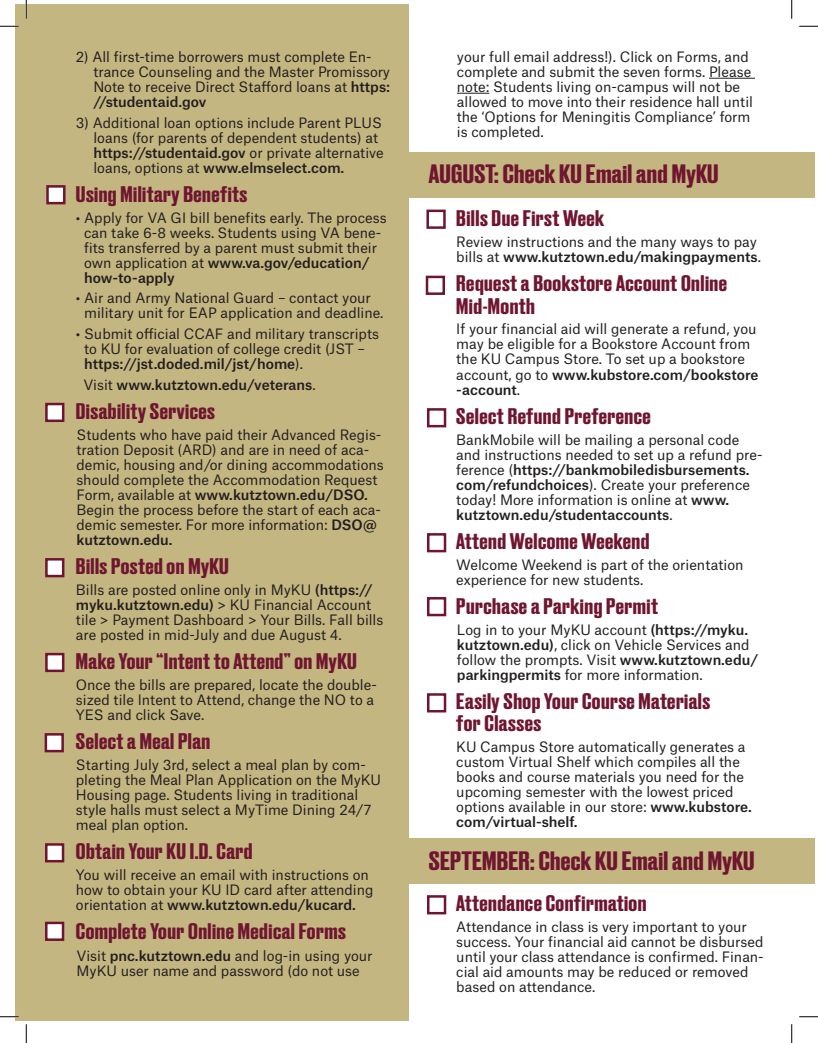
<style>
.page{position:relative;width:818px;height:1043px;background:#fff}
.page>*{position:absolute;margin:0;border:0;box-sizing:border-box;transform-origin:0 0}
.t1{font:500 25px "Druk";letter-spacing:.01em;color:#6f1530;scale:1.33 1}
.t2{font:500 21.25px/22.5px "Druk";letter-spacing:.015em;color:#6f1530;scale:1.33 1}
.t3{font:13.75px/15px "Atlas Grotesk";color:#231f20}
.t4{font:500 13.75px "Atlas Grotesk";color:#231f20}
.s1{font-weight:500}
.s2{font-weight:400}
</style>
<div class="page">
<div style="left:409px;top:152px;width:405px;height:45px;background:#c4b681"></div>
<div style="left:409px;top:838px;width:405px;height:45px;background:#c4b681"></div>
<div style="left:15px;top:4px;width:394px;height:1016px;background:#c4b681"></div>
<div style="left:45px;top:733px;width:19px;height:19px;background:#fff;border:2px solid #6f1530"></div>
<div style="left:45px;top:403px;width:19px;height:19px;background:#fff;border:2px solid #6f1530"></div>
<hr style="left:709px;top:78px;width:46px;height:1px;background:#231f20">
<hr style="left:457px;top:93px;width:32px;height:1px;background:#231f20">
<div style="left:425px;top:276px;width:20px;height:19px;border:2px solid #6f1530"></div>
<div style="left:427px;top:408px;width:19px;height:19px;border:2px solid #6f1530"></div>
<div style="left:45px;top:921px;width:19px;height:20px;background:#fff;border:2px solid #6f1530"></div>
<div style="left:427px;top:533px;width:19px;height:19px;border:2px solid #6f1530"></div>
<div style="left:45px;top:558px;width:19px;height:19px;background:#fff;border:2px solid #6f1530"></div>
<div style="left:45px;top:653px;width:19px;height:19px;background:#fff;border:2px solid #6f1530"></div>
<div style="left:427px;top:693px;width:19px;height:19px;border:2px solid #6f1530"></div>
<div style="left:45px;top:843px;width:19px;height:19px;background:#fff;border:2px solid #6f1530"></div>
<div style="left:427px;top:895px;width:19px;height:19px;border:2px solid #6f1530"></div>
<div style="left:427px;top:597px;width:19px;height:19px;border:2px solid #6f1530"></div>
<div style="left:46px;top:185px;width:20px;height:19px;background:#fff;border:2px solid #6f1530"></div>
<div style="left:426px;top:209px;width:19px;height:20px;border:2px solid #6f1530"></div>
<svg style="left:0;top:25px;width:19px;height:2px"></svg>
<svg style="left:799px;top:25px;width:19px;height:2px"></svg>
<svg style="left:0;top:1016px;width:19px;height:1px"></svg>
<svg style="left:799px;top:1016px;width:19px;height:1px"></svg>
<svg style="left:25px;top:0;width:2px;height:19px"></svg>
<svg style="left:25px;top:1024px;width:2px;height:18px"></svg>
<svg style="left:791px;top:0;width:1px;height:19px"></svg>
<svg style="left:791px;top:1024px;width:1px;height:18px"></svg>
<p class="t3" style="left:93px;top:48px;width:298px;text-indent:-18px">2) All first-time borrowers must complete En&shy;trance Counseling and the Master Promissory Note to receive Direct Stafford loans at <span class="s1">https: //studentaid.gov</span></p>
<p class="t3" style="left:93px;top:113px;width:292px;text-indent:-18px">3) Additional loan options include Parent PLUS loans (for parents of dependent students) at <span class="s1">https://studentaid.gov</span> or private alternative loans, options at <span class="s1">www.elmselect.com.</span></p>
<h2 class="t2" style="left:76px;top:182px;width:130px">Using Military Benefits</h2>
<p class="t3" style="left:84px;top:208px;width:304px;text-indent:-8px">• Apply for VA GI bill benefits early. The process can take 6-8 weeks. Students using VA bene&shy;fits transferred by a parent must submit their own application at <span class="s1">www.va.gov/education/ how-to-apply</span></p>
<p class="t3" style="left:84px;top:289px;width:301px;text-indent:-8px">• Air and Army National Guard – contact your military unit for EAP application and deadline.</p>
<p class="t3" style="left:84px;top:325px;width:296px;text-indent:-8px">• Submit official CCAF and military transcripts to KU for evaluation of college credit (JST – <span class="s1">https://jst.doded.mil/jst/home</span>).</p>
<p class="t4" style="left:83px;top:373px;width:234px"><span class="s2">Visit</span> www.kutztown.edu/veterans<span class="s2">.</span></p>
<h2 class="t2" style="left:76px;top:399px;width:106px">Disability Services</h2>
<p class="t3" style="left:76px;top:425px;width:309px">Students who have paid their Advanced Regis&shy;tration Deposit (ARD) and are in need of aca&shy;demic, housing and/or dining accommodations should complete the Accommodation Request Form, available at <span class="s1">www.kutztown.edu/DSO.<br></span>Begin the process before the start of each aca&shy;demic semester. For more information: <span class="s1">DSO@ kutztown.edu.</span></p>
<h2 class="t2" style="left:76px;top:554px;width:116px">Bills Posted on MyKU</h2>
<p class="t3" style="left:76px;top:580px;width:309px">Bills are posted online only in MyKU <span class="s1">(https:// myku.kutztown.edu)</span> &gt; KU Financial Account tile &gt; Payment Dashboard &gt; Your Bills. Fall bills are posted in mid-July and due August 4.</p>
<h2 class="t2" style="left:76px;top:649px;width:213px">Make Your “Intent to Attend” on MyKU</h2>
<p class="t3" style="left:76px;top:675px;width:302px">Once the bills are prepared, locate the double&shy;sized tile Intent to Attend, change the NO to a<br>YES and click Save.</p>
<h2 class="t2" style="left:76px;top:729px;width:103px">Select a Meal Plan</h2>
<p class="t3" style="left:76px;top:755px;width:307px">Starting July 3rd, select a meal plan by com&shy;pleting the Meal Plan Application on the MyKU Housing page. Students living in traditional style halls must select a MyTime Dining 24/7 meal plan option.</p>
<h2 class="t2" style="left:76px;top:839px;width:134px">Obtain Your KU I.D. Card</h2>
<p class="t3" style="left:76px;top:865px;width:299px">You will receive an email with instructions on how to obtain your KU ID card after attending orientation at <span class="s1">www.kutztown.edu/kucard.</span></p>
<h2 class="t2" style="left:76px;top:919px;width:204px">Complete Your Online Medical Forms</h2>
<p class="t3" style="left:76px;top:946px;width:298px">Visit <span class="s1">pnc.kutztown.edu</span> and log-in using your<br>MyKU user name and password (do not use</p>
<p class="t3" style="left:457px;top:48px;width:297px">your full email address!). Click on Forms, and complete and submit the seven forms. Please note: Students living on-campus will not be allowed to move into their residence hall until the ‘Options for Meningitis Compliance’ form is completed.</p>
<h1 class="t1" style="left:429px;top:157px;width:219px">AUGUST: Check KU Email and MyKU</h1>
<h2 class="t2" style="left:456px;top:206px;width:113px">Bills Due First Week</h2>
<p class="t3" style="left:456px;top:233px;width:306px">Review instructions and the many ways to pay bills at <span class="s1">www.kutztown.edu/makingpayments</span>.</p>
<h2 class="t2" style="left:456px;top:271px;width:205px">Request a Bookstore Account Online<br>Mid-Month</h2>
<p class="t3" style="left:456px;top:320px;width:304px">If your financial aid will generate a refund, you may be eligible for a Bookstore Account from the KU Campus Store. To set up a bookstore account, go to <span class="s1">www.kubstore.com/bookstore -account</span>.</p>
<h2 class="t2" style="left:456px;top:404px;width:148px">Select Refund Preference</h2>
<p class="t3" style="left:456px;top:430px;width:308px">BankMobile will be mailing a personal code and instructions needed to set up a refund pre&shy;ference (<span class="s1">https://bankmobiledisbursements. com/refundchoices</span>). Create your preference today! More information is online at <span class="s1">www. kutztown.edu/studentaccounts</span>.</p>
<h2 class="t2" style="left:456px;top:529px;width:147px">Attend Welcome Weekend</h2>
<p class="t3" style="left:456px;top:555px;width:289px">Welcome Weekend is part of the orientation experience for new students.</p>
<h2 class="t2" style="left:456px;top:594px;width:153px">Purchase a Parking Permit</h2>
<p class="t3" style="left:457px;top:620px;width:303px">Log in to your MyKU account <span class="s1">(https://myku. kutztown.edu)</span>, click on Vehicle Services and follow the prompts. Visit <span class="s1">www.kutztown.edu/ parkingpermits</span> for more information.</p>
<h2 class="t2" style="left:456px;top:689px;width:192px;line-height:21.9px">Easily Shop Your Course Materials for Classes</h2>
<p class="t3" style="left:456px;top:737px;width:297px">KU Campus Store automatically generates a custom Virtual Shelf which compiles all the books and course materials you need for the upcoming semester with the lowest priced options available in our store: <span class="s1">www.kubstore. com/virtual-shelf.</span></p>
<h1 class="t1" style="left:429px;top:843px;width:246px">SEPTEMBER: Check KU Email and MyKU</h1>
<h2 class="t2" style="left:456px;top:890px;width:144px">Attendance Confirmation</h2>
<p class="t3" style="left:456px;top:917px;width:309px">Attendance in class is very important to your success. Your financial aid cannot be disbursed until your class attendance is confirmed. Finan&shy;cial aid amounts may be reduced or removed based on attendance.</p>
</div>
